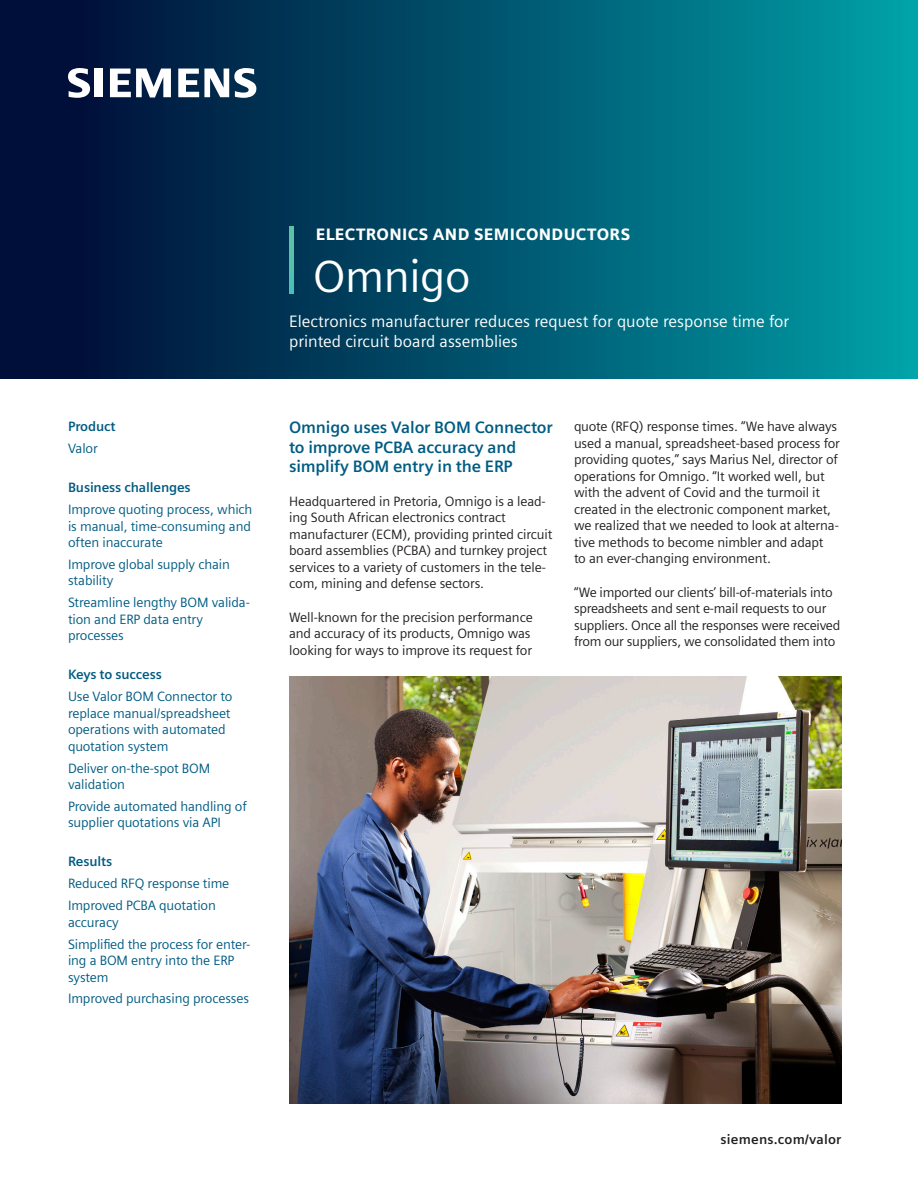
<style>
.page{position:relative;width:918px;height:1188px;background:#fff}
.page>*{position:absolute;margin:0;border:0;box-sizing:border-box;transform-origin:0 0}
.Cover_Headline_-_Bus{font:45px "Siemens Sans";letter-spacing:-.01em;color:#fff}
.Cover_Subhead{font:16.5px/19.8px "Siemens Sans";color:#fff}
.Body_lead-in_text{font:700 16.5px/19.5px "Siemens Sans";letter-spacing:-.01em;color:#015c83}
.Industry_top_line{font:900 16.5px "Siemens Sans";letter-spacing:.02em;color:#fff}
.Body_Text{font:13.5px/16.5px "Siemens Sans";letter-spacing:-.01em;color:#231f20}
.Side_bar_text{font:13.5px/16.5px "Siemens Sans";letter-spacing:-.01em;color:#015c83}
.Side_bar_head{font:700 13.5px "Siemens Sans";letter-spacing:-.01em;color:#015c83}
.URL_on_cover{font:700 13.5px "Siemens Sans";letter-spacing:.015em;color:#231f20}
</style>
<div class="page">
<div style="left:0;top:0;width:918px;height:378px;background:linear-gradient(to right,#000430,#009fa6)"></div>
<svg style="left:289px;top:227px;width:5px;height:66px"></svg>
<img style="left:289px;top:677px;width:552px;height:426px">
<svg style="left:68px;top:68px;width:35px;height:30px"></svg>
<svg style="left:110px;top:69px;width:61px;height:29px"></svg>
<svg style="left:178px;top:68px;width:78px;height:30px"></svg>
<p class="Side_bar_head" style="left:68px;top:416px;width:49px">Product</p>
<p class="Side_bar_text" style="left:68px;top:439px;width:31px">Valor</p>
<p class="Side_bar_head" style="left:68px;top:477px;width:124px">Business challenges</p>
<p class="Side_bar_text" style="left:68px;top:500px;width:186px;text-align:justify">Improve quoting process, which is manual, time-consuming and often inaccurate</p>
<p class="Side_bar_text" style="left:68px;top:555px;width:163px">Improve global supply chain stability</p>
<p class="Side_bar_text" style="left:68px;top:593px;width:183px">Streamline lengthy BOM valida&shy;tion and ERP data entry processes</p>
<p class="Side_bar_head" style="left:68px;top:664px;width:95px">Keys to success</p>
<p class="Side_bar_text" style="left:68px;top:687px;width:166px">Use Valor BOM Connector to replace manual/spreadsheet operations with automated quotation system</p>
<p class="Side_bar_text" style="left:68px;top:759px;width:144px">Deliver on-the-spot BOM validation</p>
<p class="Side_bar_text" style="left:68px;top:797px;width:180px">Provide automated handling of supplier quotations via API</p>
<p class="Side_bar_head" style="left:68px;top:851px;width:46px">Results</p>
<p class="Side_bar_text" style="left:68px;top:874px;width:163px">Reduced RFQ response time</p>
<p class="Side_bar_text" style="left:68px;top:896px;width:149px">Improved PCBA quotation accuracy</p>
<p class="Side_bar_text" style="left:68px;top:935px;width:184px">Simplified the process for enter&shy;ing a BOM entry into the ERP system</p>
<p class="Side_bar_text" style="left:68px;top:990px;width:183px">Improved purchasing processes</p>
<p class="Industry_top_line" style="left:316px;top:221px;width:316px">ELECTRONICS AND SEMICONDUCTORS</p>
<p class="Cover_Headline_-_Bus" style="left:313px;top:242px;width:159px">Omnigo</p>
<p class="Cover_Subhead" style="left:289px;top:310px;width:502px">Electronics manufacturer reduces request for quote response time for printed circuit board assemblies</p>
<p class="Body_lead-in_text" style="left:289px;top:417px;width:265px">Omnigo uses Valor BOM Connector to improve PCBA accuracy and simplify BOM entry in the ERP</p>
<p class="Body_Text" style="left:289px;top:492px;width:265px">Headquartered in Pretoria, Omnigo is a lead&shy;ing South African electronics contract manufacturer (ECM), providing printed circuit board assemblies (PCBA) and turnkey project services to a variety of customers in the tele&shy;com, mining and defense sectors.</p>
<p class="Body_Text" style="left:289px;top:608px;width:245px">Well-known for the precision performance and accuracy of its products, Omnigo was looking for ways to improve its request for</p>
<p class="Body_Text" style="left:574px;top:418px;width:268px">quote (RFQ) response times. “We have always used a manual, spreadsheet-based process for providing quotes,” says Marius Nel, director of operations for Omnigo. “It worked well, but with the advent of Covid and the turmoil it created in the electronic component market, we realized that we needed to look at alterna&shy;tive methods to become nimbler and adapt<br>to an ever-changing environment.</p>
<p class="Body_Text" style="left:574px;top:583px;width:268px">“We imported our clients’ bill-of-materials into spreadsheets and sent e-mail requests to our suppliers. Once all the responses were received from our suppliers, we consolidated them into</p>
<p class="URL_on_cover" style="left:721px;top:1129px;width:122px">siemens.com/valor</p>
</div>
